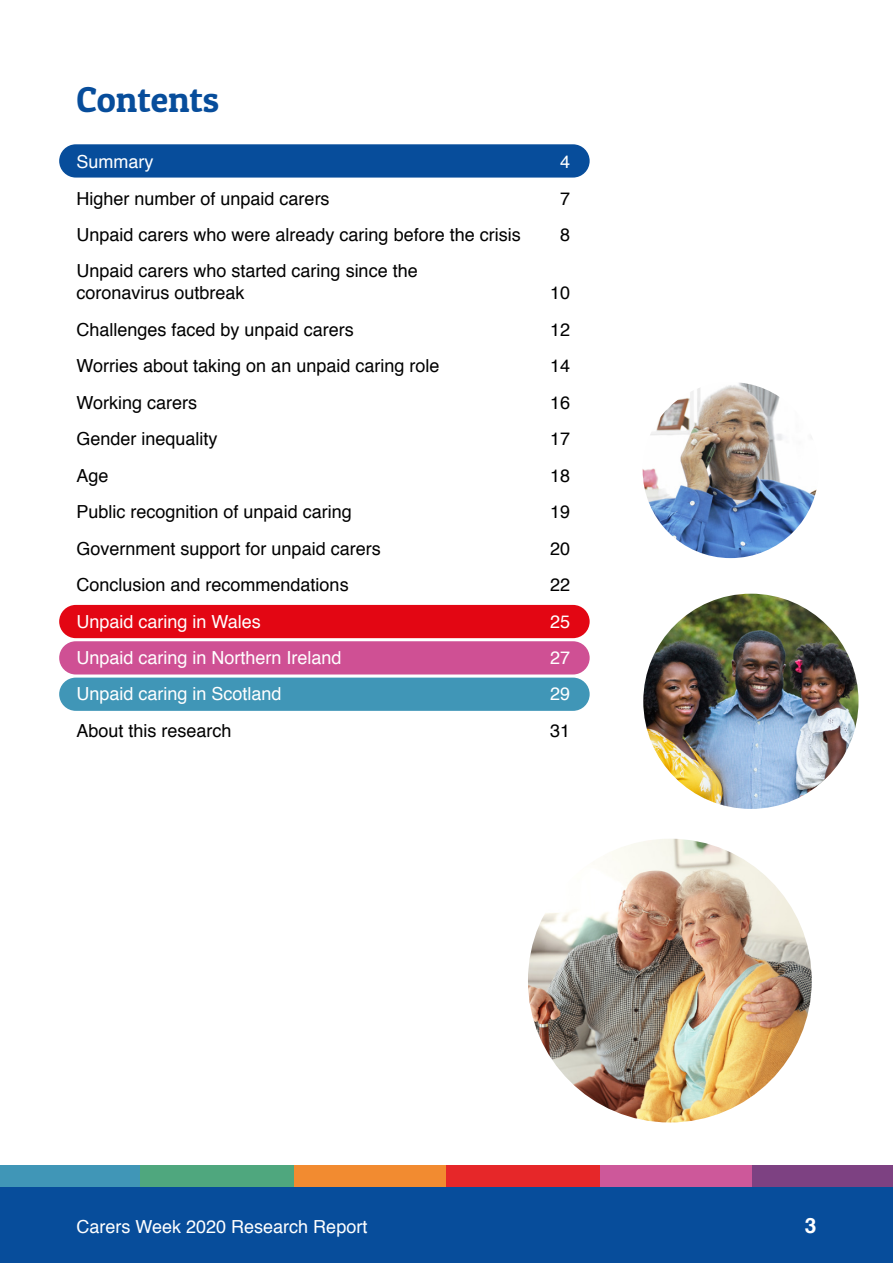
<style>
.page{position:relative;width:893px;height:1263px;background:#fff}
.page>*{position:absolute;margin:0;border:0;box-sizing:border-box;transform-origin:0 0}
.t1{font:36px "Patua One";color:#074d9b}
.t2{font:700 21px "Helvetica";color:#fff}
.t3{font:18px/21.6px "Helvetica";color:#000}
.t4{font:18px "Helvetica";color:#fff}
</style>
<div class="page">
<div style="left:0;top:1187px;width:893px;height:76px;background:#074d9b"></div>
<div style="left:0;top:1165px;width:140px;height:22px;background:#4096b7"></div>
<div style="left:294px;top:1165px;width:153px;height:22px;background:#f28b30"></div>
<div style="left:600px;top:1165px;width:153px;height:22px;background:#cd589a"></div>
<div style="left:140px;top:1165px;width:153px;height:22px;background:#4fa77e"></div>
<div style="left:447px;top:1165px;width:153px;height:22px;background:#e62729"></div>
<div style="left:753px;top:1165px;width:140px;height:22px;background:#7d4182"></div>
<img style="left:641px;top:381px;width:179px;height:178px;border-radius:89px">
<img style="left:641px;top:592px;width:219px;height:219px;border-radius:109px">
<img style="left:526px;top:836px;width:288px;height:289px;border-radius:143px">
<div style="left:59px;top:144px;width:531px;height:34px;background:#074d9b;border-radius:17px"></div>
<div style="left:59px;top:605px;width:531px;height:33px;background:#e30613;border-radius:17px"></div>
<div style="left:59px;top:641px;width:531px;height:33px;background:#cf5094;border-radius:17px"></div>
<div style="left:59px;top:678px;width:531px;height:33px;background:#4096b7;border-radius:17px"></div>
<h1 class="t1" style="left:77px;top:77px;width:144px">Contents</h1>
<p class="t4" style="left:77px;top:148px;width:79px">Summary</p>
<p class="t4" style="left:560px;top:148px;width:12px">4</p>
<p class="t3" style="left:77px;top:188px;width:255px">Higher number of unpaid carers</p>
<p class="t3" style="left:560px;top:188px;width:12px">7</p>
<p class="t3" style="left:77px;top:224px;width:446px">Unpaid carers who were already caring before the crisis</p>
<p class="t3" style="left:560px;top:224px;width:12px">8</p>
<p class="t3" style="left:77px;top:261px;width:343px">Unpaid carers who started caring since the coronavirus outbreak</p>
<p class="t3" style="left:550px;top:282px;width:22px">10</p>
<p class="t3" style="left:77px;top:319px;width:279px">Challenges faced by unpaid carers</p>
<p class="t3" style="left:550px;top:319px;width:22px">12</p>
<p class="t3" style="left:77px;top:355px;width:364px">Worries about taking on an unpaid caring role</p>
<p class="t3" style="left:550px;top:355px;width:22px">14</p>
<p class="t3" style="left:77px;top:392px;width:122px">Working carers</p>
<p class="t3" style="left:550px;top:392px;width:22px">16</p>
<p class="t3" style="left:77px;top:428px;width:143px">Gender inequality</p>
<p class="t3" style="left:550px;top:428px;width:22px">17</p>
<p class="t3" style="left:77px;top:465px;width:34px">Age</p>
<p class="t3" style="left:550px;top:465px;width:22px">18</p>
<p class="t3" style="left:77px;top:501px;width:277px">Public recognition of unpaid caring</p>
<p class="t3" style="left:550px;top:501px;width:22px">19</p>
<p class="t3" style="left:77px;top:538px;width:306px">Government support for unpaid carers</p>
<p class="t3" style="left:550px;top:538px;width:22px">20</p>
<p class="t3" style="left:77px;top:574px;width:274px">Conclusion and recommendations</p>
<p class="t3" style="left:550px;top:574px;width:22px">22</p>
<p class="t4" style="left:77px;top:607px;width:186px">Unpaid caring in Wales</p>
<p class="t4" style="left:550px;top:607px;width:22px">25</p>
<p class="t4" style="left:77px;top:644px;width:267px">Unpaid caring in Northern Ireland</p>
<p class="t4" style="left:550px;top:644px;width:22px">27</p>
<p class="t4" style="left:77px;top:680px;width:207px">Unpaid caring in Scotland</p>
<p class="t4" style="left:550px;top:680px;width:22px">29</p>
<p class="t3" style="left:77px;top:720px;width:157px">About this research</p>
<p class="t3" style="left:550px;top:720px;width:22px">31</p>
<p class="t4" style="left:77px;top:1212px;width:292px">Carers Week 2020 Research Report</p>
<p class="t2" style="left:805px;top:1208px;width:13px">3</p>
</div>
